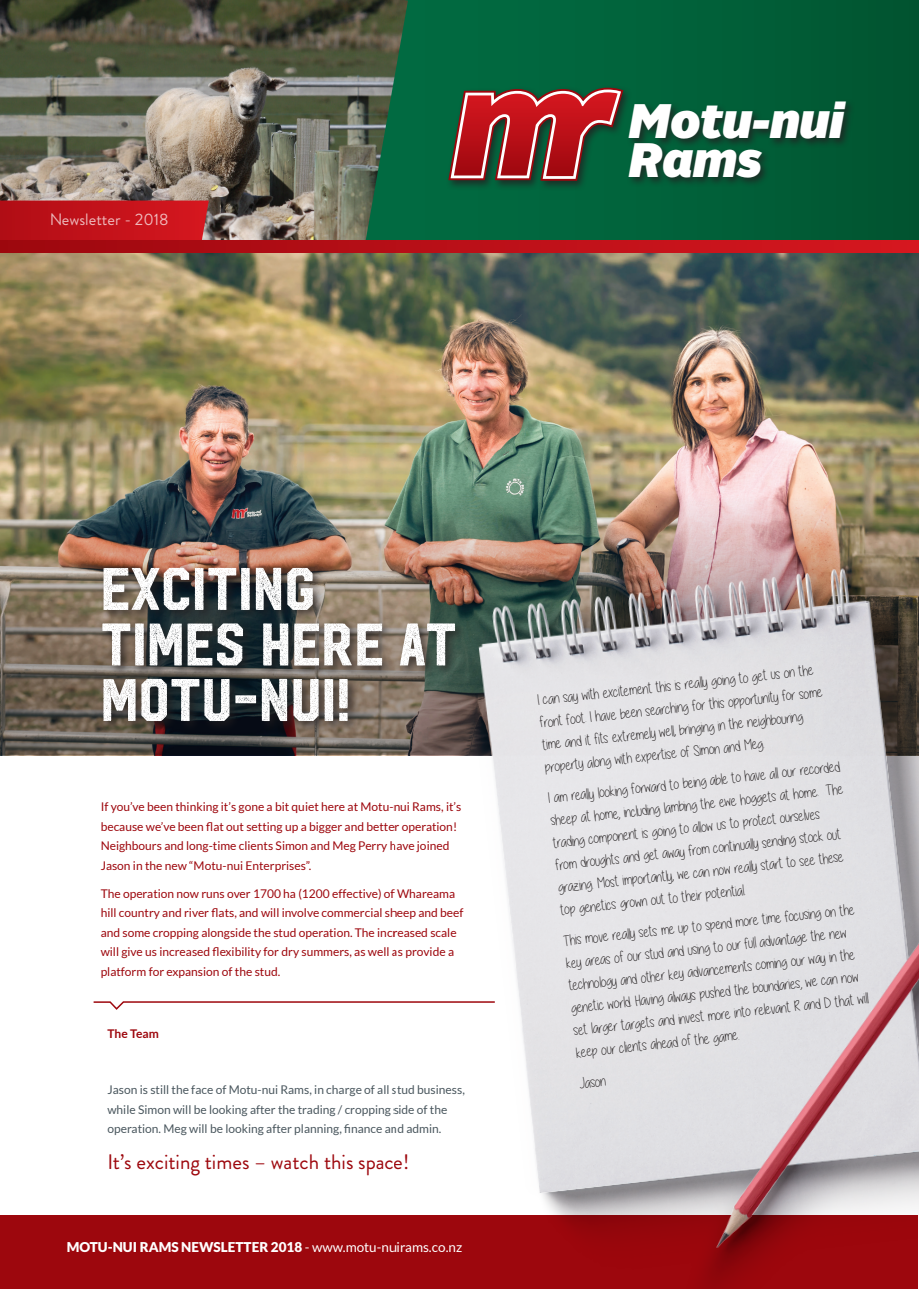
<style>
.page{position:relative;width:919px;height:1289px;background:#fff}
.page>*{position:absolute;margin:0;border:0;box-sizing:border-box;transform-origin:0 0}
.t1{font:60px/55.5px "Hudson NY Press";color:#fff}
.t2{font:italic 900 48.3px/38.7px "Alright Sans";letter-spacing:-.005em;color:#fff}
.t3{font:21px "Brandon Grotesque";color:#9d070d}
.t4{font:16.5px "Brandon Grotesque";color:#fff}
.t5{font:15px/22.5px "Alittlesunshine";color:#231f20}
.t6{font:900 13.5px "Lato";color:#fff}
.t7{font:12px/19.5px "Lato";color:#9d070d}
.t8{font:12px/19.5px "Lato";color:#4a575e}
.t9{font:700 12px "Lato";color:#9d070d}
.s1{font-weight:400}
</style>
<div class="page">
<div style="left:1px;top:1215px;width:917px;height:73px;background:#9d070d"></div>
<svg style="left:408px;top:0;width:510px;height:240px;background:#016039"></svg>
<img style="left:0;top:0;width:408px;height:246px">
<div style="left:446px;top:85px;width:409px;height:106px;background:#231f20;opacity:.75"></div>
<svg style="left:443px;top:82px;width:186px;height:103px;background:#76483d"></svg>
<img style="left:0;top:246px;width:918px;height:509px">
<img style="left:0;top:494px;width:394px;height:260px">
<img style="left:394px;top:484px;width:524px;height:804px">
<div style="left:99px;top:564px;width:368px;height:169px;background:#231f20;opacity:.75"></div>
<svg style="left:93px;top:1000px;width:403px;height:10px"></svg>
<svg style="left:0;top:200px;width:209px;height:44px;background:#c1161d"></svg>
<svg style="left:1px;top:240px;width:917px;height:12px;background:#b90f17"></svg>
<p class="t4" style="left:49px;top:208px;width:121px">Newsletter - 2018</p>
<h2 class="t2" style="left:628px;top:102px;width:216px">Motu-nui<br>Rams</h2>
<h1 class="t1" style="left:101px;top:560px;width:358px">EXCITING<br>TIMES HERE AT<br>MOTU-NUI!</h1>
<p class="t7" style="left:101px;top:797px;width:362px">If you’ve been thinking it’s gone a bit quiet here at Motu-nui Rams, it’s because we’ve been flat out setting up a bigger and better operation!<br>Neighbours and long-time clients Simon and Meg Perry have joined Jason in the new “Motu-nui Enterprises”.</p>
<p class="t7" style="left:101px;top:883px;width:364px">The operation now runs over 1700 ha (1200 effective) of Whareama hill country and river flats, and will involve commercial sheep and beef and some cropping alongside the stud operation. The increased scale will give us increased flexibility for dry summers, as well as provide a platform for expansion of the stud.</p>
<p class="t9" style="left:107px;top:1026px;width:53px">The Team</p>
<p class="t8" style="left:107px;top:1080px;width:359px">Jason is still the face of Motu-nui Rams, in charge of all stud business, while Simon will be looking after the trading / cropping side of the operation. Meg will be looking after planning, finance and admin.</p>
<h3 class="t3" style="left:107px;top:1147px;width:303px">It’s exciting times – watch this space!</h3>
<p class="t6" style="left:67px;top:1239px;width:397px">MOTU-NUI RAMS NEWSLETTER 2018 <span class="s1">- www.motu-nuirams.co.nz</span></p>
<p class="t5" style="left:536px;top:688px;width:286px;rotate:-6deg">I can say with excitement this is really going to get us on the front foot. I have been searching for this opportunity for some time and it fits extremely well, bringing in the neighbouring property along with expertise of Simon and Meg.</p>
<p class="t5" style="left:547px;top:786px;width:295px;rotate:-6deg">I am really looking forward to being able to have all our recorded sheep at home, including lambing the ewe hoggets at home. The trading component is going to allow us to protect ourselves<br>from droughts and get away from continually sending stock out grazing. Most importantly, we can now really start to see these top genetics grown out to their potential.</p>
<p class="t5" style="left:562px;top:929px;width:298px;rotate:-6deg">This move really sets me up to spend more time focusing on the key areas of our stud and using to our full advantage the new technology and other key advancements coming our way in the genetic world. Having always pushed the boundaries, we can now set larger targets and invest more into relevant R and D that will keep our clients ahead of the game.</p>
<p class="t5" style="left:578px;top:1072px;width:28px;rotate:-6deg">Jason</p>
</div>
